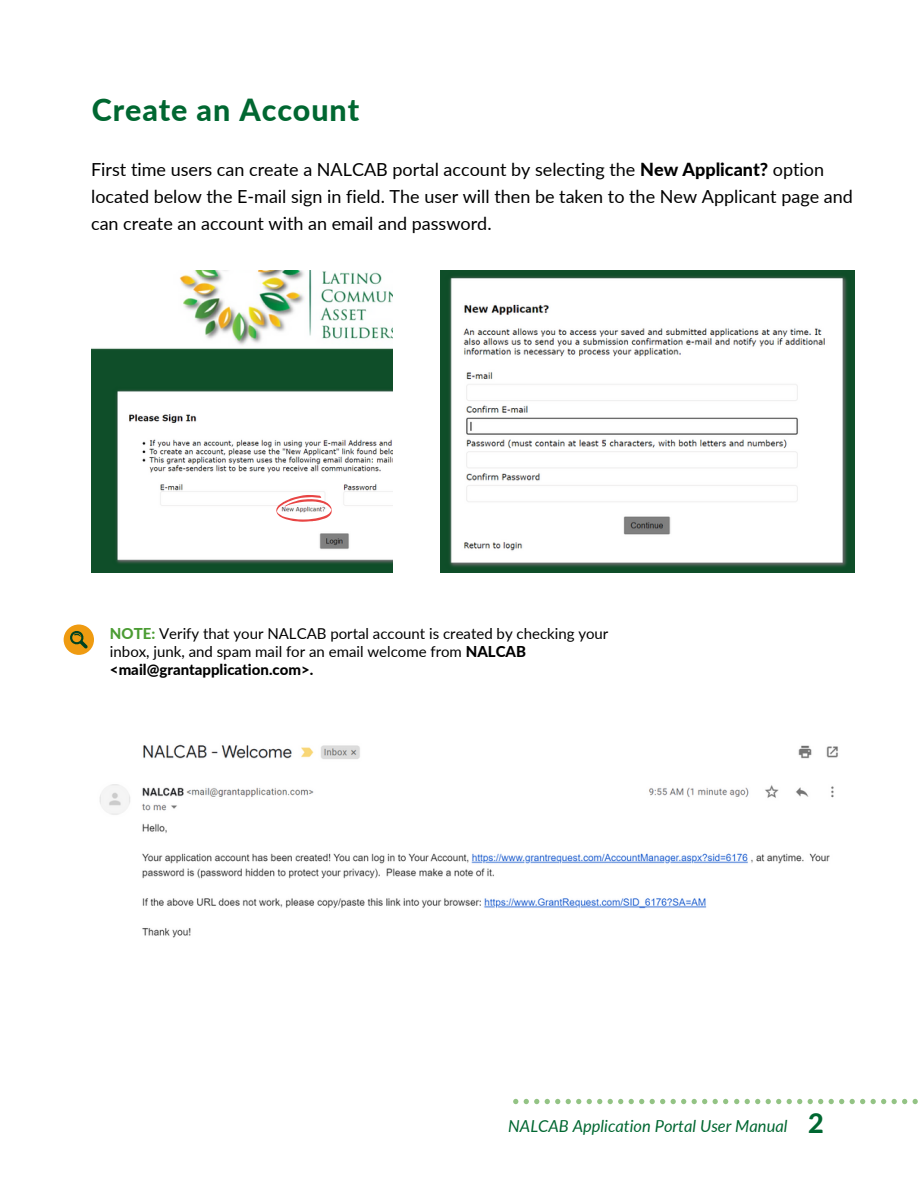
<style>
.page{position:relative;width:918px;height:1188px;background:#fff}
.page>*{position:absolute;margin:0;border:0;box-sizing:border-box;transform-origin:0 0}
.t1{font:800 30.45px "Lato";letter-spacing:.03em;color:#006731}
.t2{font:800 27px "Lato";color:#006731}
.t3{font:18px/27px "Lato";color:#000}
.t4{font:italic 16.5px "Lato";color:#006731}
.t5{font:15px "Lato";color:#000}
.t6{font:800 15px "Lato";color:#000}
.s1{font-weight:800}
.s2{font-weight:800;color:#4b9c33}
</style>
<div class="page">
<svg style="left:513px;top:1099px;width:215px;height:5px"></svg>
<svg style="left:734px;top:1099px;width:184px;height:5px"></svg>
<div style="left:64px;top:625px;width:30px;height:30px;background:#ef9b11;border-radius:50%"></div>
<svg style="left:70px;top:631px;width:18px;height:18px"></svg>
<img style="left:91px;top:270px;width:302px;height:303px">
<img style="left:440px;top:270px;width:414px;height:303px">
<img style="left:99px;top:744px;width:739px;height:194px">
<svg style="left:276px;top:495px;width:56px;height:27px"></svg>
<p class="t1" style="left:92px;top:91px;width:269px">Create an Account</p>
<p class="t3" style="left:91px;top:156px;width:763px">First time users can create a NALCAB portal account by selecting the <span class="s1">New Applicant?</span> option located below the E-mail sign in field. The user will then be taken to the New Applicant page and can create an account with an email and password.</p>
<p class="t5" style="left:110px;top:624px;width:500px"><span class="s2">NOTE:</span> Verify that your NALCAB portal account is created by checking your</p>
<p class="t5" style="left:110px;top:642px;width:418px">inbox, junk, and spam mail for an email welcome from <span class="s1">NALCAB</span></p>
<p class="t6" style="left:110px;top:660px;width:205px">&lt;mail@grantapplication.com&gt;.</p>
<p class="t4" style="left:508px;top:1115px;width:281px">NALCAB Application Portal User Manual</p>
<p class="t2" style="left:808px;top:1106px;width:17px">2</p>
</div>
